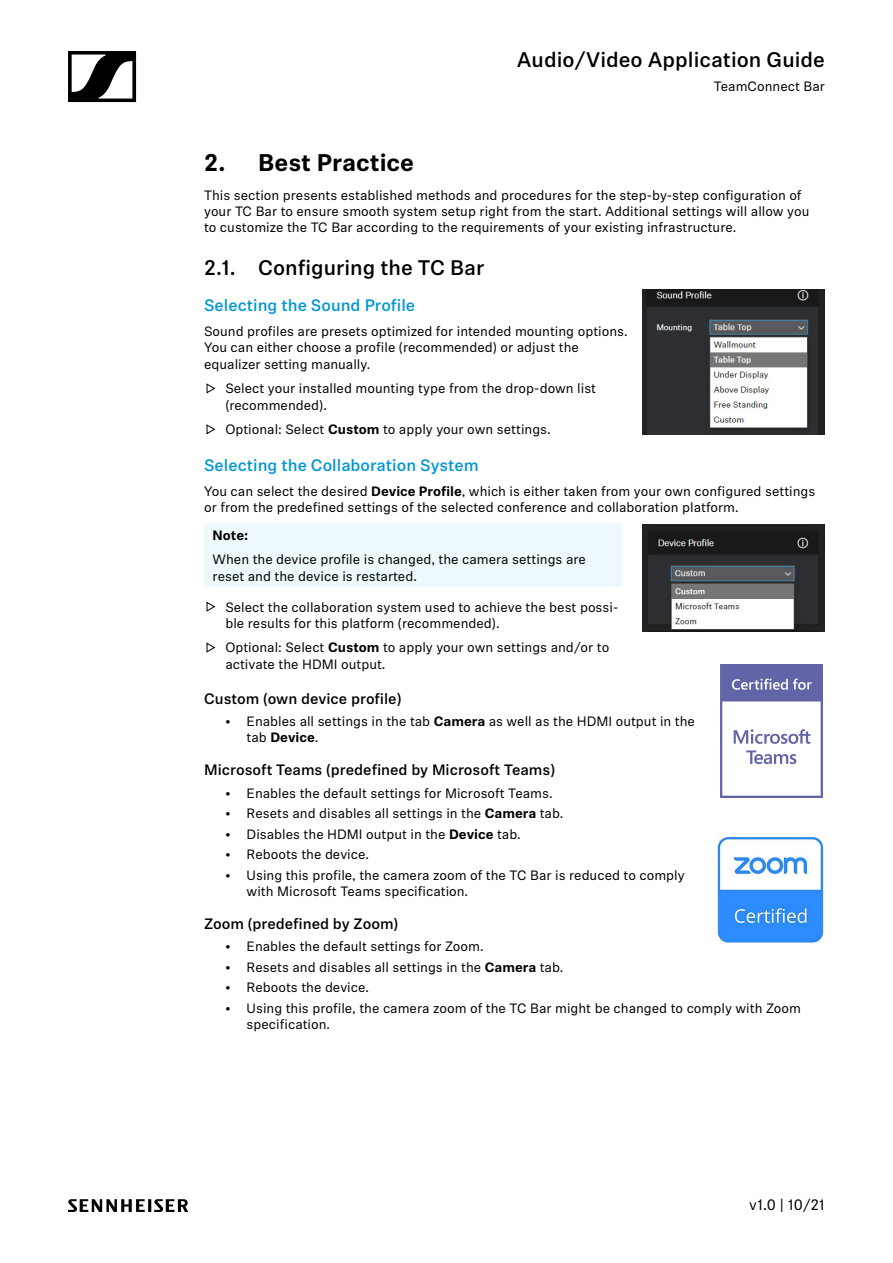
<style>
.page{position:relative;width:893px;height:1263px;background:#fff}
.page>*{position:absolute;margin:0;border:0;box-sizing:border-box;transform-origin:0 0}
.t1{font:700 24px "Sennheiser Neue";color:#000}
.t2{font:500 21px "Sennheiser Neue";color:#000}
.t3{font:500 16.5px "Sennheiser Neue";color:#0096d6}
.t4{font:500 15px "Sennheiser Neue";color:#000}
.t5{font:15px "Sennheiser Neue";color:#000}
.t6{font:13.5px/16.2px "Sennheiser Neue";color:#000}
.t7{font:700 13.5px "Sennheiser Neue";color:#000}
.s1{font-weight:700}
</style>
<div class="page">
<svg style="left:68px;top:51px;width:68px;height:51px"></svg>
<svg style="left:68px;top:1199px;width:120px;height:13px"></svg>
<div style="left:204px;top:523px;width:418px;height:64px;background:#edf9fd"></div>
<img style="left:642px;top:289px;width:183px;height:146px">
<img style="left:642px;top:525px;width:183px;height:106px">
<img style="left:717px;top:836px;width:107px;height:107px">
<img style="left:720px;top:664px;width:103px;height:134px">
<h2 class="t2" style="left:517px;top:45px;width:310px">Audio/Video Application Guide</h2>
<p class="t6" style="left:714px;top:78px;width:113px">TeamConnect Bar</p>
<h1 class="t1" style="left:204px;top:146px;width:211px">2. Best Practice</h1>
<p class="t6" style="left:204px;top:187px;width:607px">This section presents established methods and procedures for the step-by-step configuration of your TC Bar to ensure smooth system setup right from the start. Additional settings will allow you to customize the TC Bar according to the requirements of your existing infrastructure.</p>
<h2 class="t2" style="left:204px;top:253px;width:282px">2.1. Configuring the TC Bar</h2>
<p class="t3" style="left:204px;top:294px;width:213px">Selecting the Sound Profile</p>
<p class="t6" style="left:204px;top:323px;width:425px">Sound profiles are presets optimized for intended mounting options.<br>You can either choose a profile (recommended) or adjust the equalizer setting manually.</p>
<p class="t6" style="left:225px;top:380px;width:372px">Select your installed mounting type from the drop-down list (recommended).</p>
<p class="t6" style="left:225px;top:421px;width:327px">Optional: Select <span class="s1">Custom</span> to apply your own settings.</p>
<p class="t3" style="left:204px;top:454px;width:276px">Selecting the Collaboration System</p>
<p class="t6" style="left:204px;top:482px;width:613px">You can select the desired <span class="s1">Device Profile</span>, which is either taken from your own configured settings or from the predefined settings of the selected conference and collaboration platform.</p>
<p class="t7" style="left:213px;top:525px;width:37px">Note:</p>
<p class="t6" style="left:213px;top:551px;width:375px">When the device profile is changed, the camera settings are reset and the device is restarted.</p>
<p class="t6" style="left:225px;top:598px;width:394px">Select the collaboration system used to achieve the best possi&shy;ble results for this platform (recommended).</p>
<p class="t6" style="left:225px;top:639px;width:385px">Optional: Select <span class="s1">Custom</span> to apply your own settings and/or to activate the HDMI output.</p>
<p class="t4" style="left:204px;top:688px;width:199px">Custom (own device profile)</p>
<p class="t6" style="left:247px;top:713px;width:450px;text-indent:-21px">• Enables all settings in the tab <span class="s1">Camera</span> as well as the HDMI output in the tab <span class="s1">Device</span>.</p>
<p class="t4" style="left:204px;top:760px;width:352px">Microsoft Teams (predefined by Microsoft Teams)</p>
<p class="t6" style="left:225px;top:784px;width:329px">• Enables the default settings for Microsoft Teams.</p>
<p class="t6" style="left:225px;top:805px;width:340px">• Resets and disables all settings in the <span class="s1">Camera</span> tab.</p>
<p class="t6" style="left:225px;top:825px;width:297px">• Disables the HDMI output in the <span class="s1">Device</span> tab.</p>
<p class="t6" style="left:225px;top:846px;width:145px">• Reboots the device.</p>
<p class="t6" style="left:247px;top:866px;width:440px;text-indent:-21px">• Using this profile, the camera zoom of the TC Bar is reduced to comply with Microsoft Teams specification.</p>
<p class="t4" style="left:204px;top:913px;width:196px">Zoom (predefined by Zoom)</p>
<p class="t6" style="left:225px;top:938px;width:260px">• Enables the default settings for Zoom.</p>
<p class="t6" style="left:225px;top:958px;width:340px">• Resets and disables all settings in the <span class="s1">Camera</span> tab.</p>
<p class="t6" style="left:225px;top:979px;width:145px">• Reboots the device.</p>
<p class="t6" style="left:247px;top:999px;width:556px;text-indent:-21px">• Using this profile, the camera zoom of the TC Bar might be changed to comply with Zoom specification.</p>
<p class="t5" style="left:749px;top:1195px;width:77px">v1.0 | 10/21</p>
</div>
